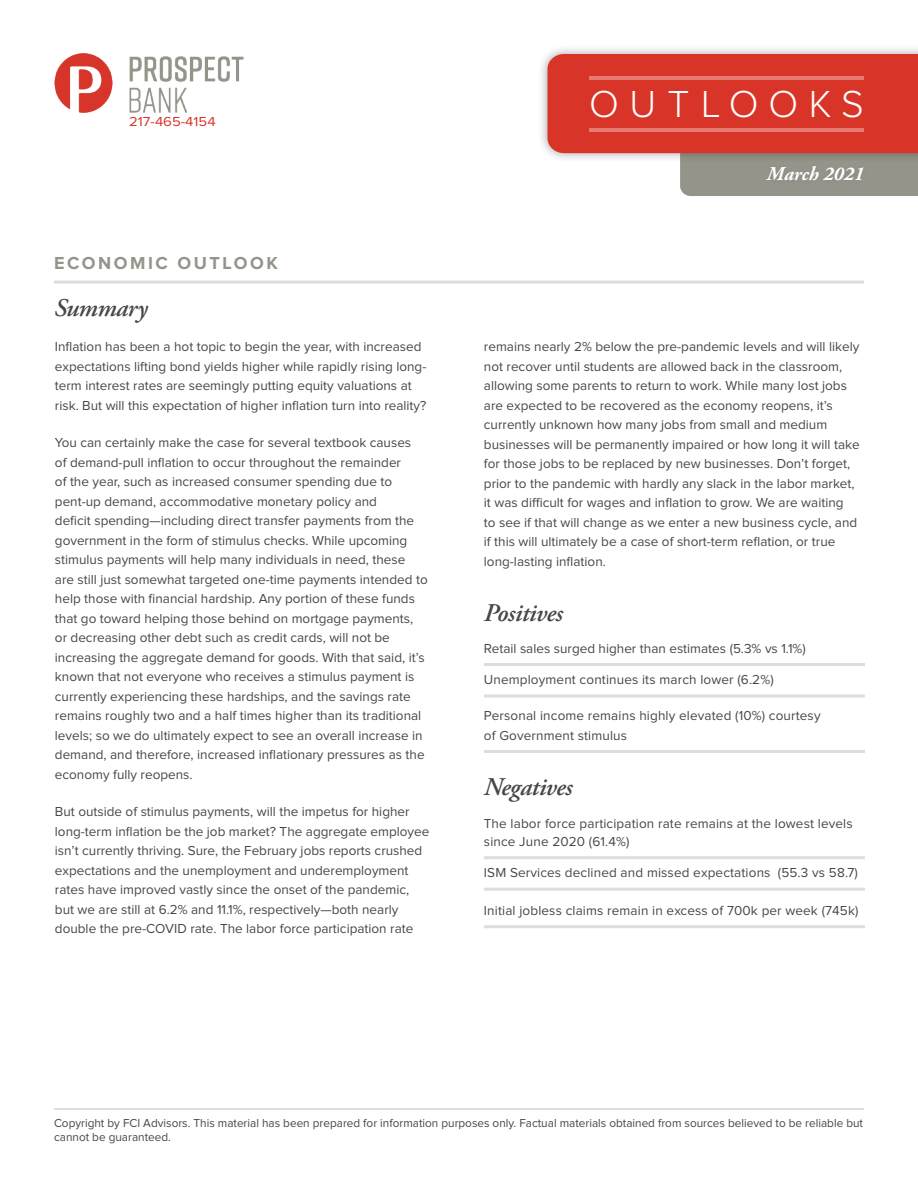
<style>
.page{position:relative;width:918px;height:1188px;background:#fff}
.page>*{position:absolute;margin:0;border:0;box-sizing:border-box;transform-origin:0 0}
.t1{font:300 39px "Proxima Nova";letter-spacing:.27em;color:#fff}
.bullets-square{font:italic 600 25.5px "Adobe Garamond Pro";letter-spacing:-.02em;color:#464747}
.palatino-main{font:italic 600 25.5px "Adobe Garamond Pro";letter-spacing:-.02em;color:#464747}
.t2{font:italic 700 19.5px "Adobe Garamond Pro";color:#fff}
.t3{font:700 18px "Proxima Nova";letter-spacing:.14em;color:#95948a}
.palatino-main-2{font:13.5px/19.5px "Proxima Nova";color:#464747}
.bullets-square-2{font:13.5px/19.5px "Proxima Nova";letter-spacing:.01em;color:#464747}
.t4{font:13.5px "Proxima Nova";color:#d83528;scale:1.1 1}
.t5{font:12px/14.4px "Proxima Nova";color:#464747}
</style>
<div class="page">
<div style="left:538px;top:44px;width:380px;height:119px;background:#231f20;opacity:.38"></div>
<svg style="left:547px;top:54px;width:371px;height:142px;background:#d15b51"></svg>
<hr style="left:590px;top:76px;width:274px;height:4px;background:#e57b73">
<hr style="left:590px;top:128px;width:274px;height:4px;background:#e57b73">
<div style="left:762px;top:162px;width:106px;height:24px;background:#939288"></div>
<hr style="left:484px;top:663px;width:381px;height:3px;background:#dedcdc">
<hr style="left:484px;top:695px;width:381px;height:3px;background:#dedcdc">
<hr style="left:484px;top:750px;width:381px;height:3px;background:#dedcdc">
<hr style="left:484px;top:856px;width:381px;height:3px;background:#dedcdc">
<hr style="left:484px;top:888px;width:381px;height:3px;background:#dedcdc">
<hr style="left:484px;top:925px;width:381px;height:3px;background:#dedcdc">
<hr style="left:54px;top:281px;width:810px;height:3px;background:#dedcdc">
<hr style="left:54px;top:1108px;width:810px;height:2px;background:#dedcdc">
<img style="left:54px;top:54px;width:189px;height:58px">
<p class="t4" style="left:129px;top:116px;width:80px">217-465-4154</p>
<p class="t3" style="left:54px;top:254px;width:225px">ECONOMIC OUTLOOK</p>
<p class="bullets-square" style="left:54px;top:293px;width:95px">Summary</p>
<p class="palatino-main-2" style="left:55px;top:338px;width:373px">Inflation has been a hot topic to begin the year, with increased expectations lifting bond yields higher while rapidly rising long&shy;term interest rates are seemingly putting equity valuations at risk. But will this expectation of higher inflation turn into reality?</p>
<p class="palatino-main-2" style="left:55px;top:434px;width:374px">You can certainly make the case for several textbook causes<br>of demand-pull inflation to occur throughout the remainder<br>of the year, such as increased consumer spending due to pent-up demand, accommodative monetary policy and<br>deficit spending—including direct transfer payments from the government in the form of stimulus checks. While upcoming stimulus payments will help many individuals in need, these are still just somewhat targeted one-time payments intended to help those with financial hardship. Any portion of these funds that go toward helping those behind on mortgage payments, or decreasing other debt such as credit cards, will not be increasing the aggregate demand for goods. With that said, it’s known that not everyone who receives a stimulus payment is currently experiencing these hardships, and the savings rate remains roughly two and a half times higher than its traditional levels; so we do ultimately expect to see an overall increase in demand, and therefore, increased inflationary pressures as the economy fully reopens.</p>
<p class="palatino-main-2" style="left:55px;top:803px;width:376px">But outside of stimulus payments, will the impetus for higher long-term inflation be the job market? The aggregate employee isn’t currently thriving. Sure, the February jobs reports crushed expectations and the unemployment and underemployment rates have improved vastly since the onset of the pandemic, but we are still at 6.2% and 11.1%, respectively—both nearly double the pre-COVID rate. The labor force participation rate</p>
<h1 class="t1" style="left:589px;top:86px;width:276px">OUTLOOKS</h1>
<h3 class="t2" style="left:767px;top:162px;width:99px">March 2021</h3>
<p class="palatino-main-2" style="left:484px;top:338px;width:377px">remains nearly 2% below the pre-pandemic levels and will likely not recover until students are allowed back in the classroom, allowing some parents to return to work. While many lost jobs are expected to be recovered as the economy reopens, it’s currently unknown how many jobs from small and medium businesses will be permanently impaired or how long it will take for those jobs to be replaced by new businesses. Don’t forget, prior to the pandemic with hardly any slack in the labor market, it was difficult for wages and inflation to grow. We are waiting<br>to see if that will change as we enter a new business cycle, and if this will ultimately be a case of short-term reflation, or true long-lasting inflation.</p>
<p class="palatino-main" style="left:484px;top:598px;width:80px">Positives</p>
<p class="bullets-square-2" style="left:484px;top:639px;width:323px">Retail sales surged higher than estimates (5.3% vs 1.1%)</p>
<p class="bullets-square-2" style="left:484px;top:670px;width:291px">Unemployment continues its march lower (6.2%)</p>
<p class="bullets-square-2" style="left:484px;top:706px;width:338px">Personal income remains highly elevated (10%) courtesy of Government stimulus</p>
<p class="bullets-square" style="left:484px;top:772px;width:90px">Negatives</p>
<p class="bullets-square-2" style="left:484px;top:815px;width:370px;line-height:18px">The labor force participation rate remains at the lowest levels since June 2020 (61.4%)</p>
<p class="bullets-square-2" style="left:484px;top:864px;width:375px">ISM Services declined and missed expectations (55.3 vs 58.7)</p>
<p class="bullets-square-2" style="left:484px;top:901px;width:376px">Initial jobless claims remain in excess of 700k per week (745k)</p>
<p class="t5" style="left:54px;top:1116px;width:811px">Copyright by FCI Advisors. This material has been prepared for information purposes only. Factual materials obtained from sources believed to be reliable but cannot be guaranteed.</p>
</div>
